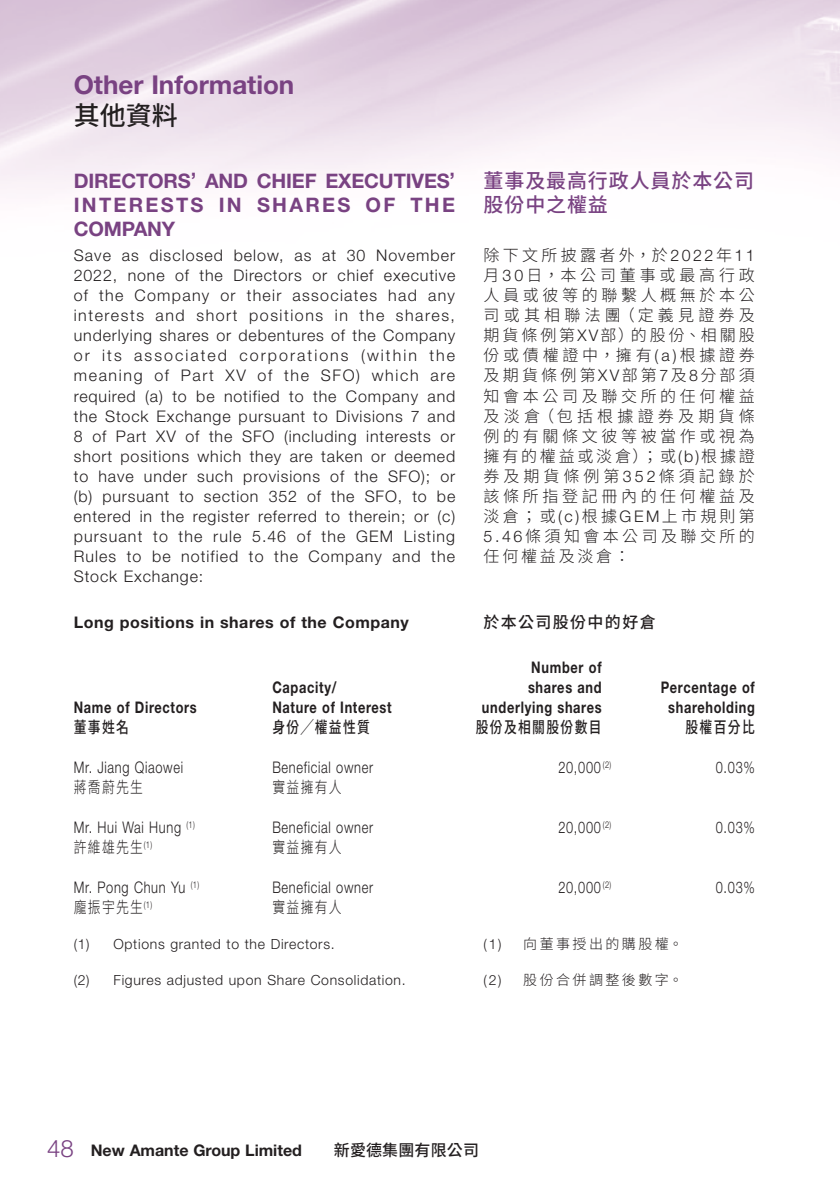
<style>
.page{position:relative;width:840px;height:1191px;background:#fff}
.page>*{position:absolute;margin:0;border:0;box-sizing:border-box;transform-origin:0 0}
.t1{font:700 26px "Helvetica Neue LT Std";color:#794282}
.t2{font:500 26px "Source Han Sans TC";color:#231f20}
.Heading_1{font:700 20px/24px "Helvetica Neue LT Std";letter-spacing:-.005em;color:#794282;text-align:justify}
.C_Heading_1{font:500 20px/24px "Source Han Sans TC";letter-spacing:.045em;color:#794282}
.Body_Text{font:300 16px/20px "Helvetica Neue LT Std";letter-spacing:.055em;color:#231f20;text-align:justify}
.C_Body_Text{font:300 16px/20px "Source Han Sans TC";letter-spacing:.215em;color:#231f20;text-align:justify}
.Body_Text-2{font:300 16px "Helvetica Neue LT Std";letter-spacing:.055em;color:#231f20;scale:.8 1}
.Body_Text-3{font:700 16px "Helvetica Neue LT Std";letter-spacing:.055em;color:#231f20;scale:.8 1}
.Body_Text-4{font:300 16px "Source Han Sans TC";letter-spacing:.105em;color:#231f20;scale:.8 1}
.Heading_2{font:700 16px "Helvetica Neue LT Std";color:#231f20}
.Heading_2-2{font:700 16px "Helvetica Neue LT Std";letter-spacing:.035em;color:#231f20}
.Body_Text-5{font:500 16px "Source Han Sans TC";letter-spacing:.105em;color:#231f20;scale:.8 1}
.C_Heading_2{font:500 16px "Source Han Sans TC";letter-spacing:.085em;color:#231f20}
.Notes{font:300 14px "Helvetica Neue LT Std";letter-spacing:.05em;color:#231f20}
.C_Notes{font:300 14px "Source Han Sans TC";letter-spacing:.175em;color:#231f20}
.s1{font-family:"Helvetica Neue LT Std"}
.s2{font-weight:300;font-size:24px;color:#794282}
.s3{font-family:"Source Han Sans TC";font-weight:500}
</style>
<div class="page">
<h1 class="t1" style="left:74px;top:69px;width:222px">Other Information</h1>
<h1 class="t2" style="left:74px;top:101px;width:105px">其他資料</h1>
<p class="Heading_1" style="left:74px;top:168px;width:382px">DIRECTORS’ AND CHIEF EXECUTIVES’ INTERESTS IN SHARES OF THE COMPANY</p>
<p class="Body_Text" style="left:74px;top:245px;width:383px">Save as disclosed below, as at 30 November 2022, none of the Directors or chief executive of the Company or their associates had any interests and short positions in the shares, underlying shares or debentures of the Company or its associated corporations (within the meaning of Part XV of the SFO) which are required (a) to be notified to the Company and the Stock Exchange pursuant to Divisions 7 and 8 of Part XV of the SFO (including interests or short positions which they are taken or deemed to have under such provisions of the SFO); or (b) pursuant to section 352 of the SFO, to be entered in the register referred to therein; or (c) pursuant to the rule 5.46 of the GEM Listing Rules to be notified to the Company and the Stock Exchange:</p>
<p class="Heading_2-2" style="left:74px;top:612px;width:336px">Long positions in shares of the Company</p>
<p class="Body_Text-3" style="left:74px;top:697px;width:155px">Name of Directors</p>
<p class="Body_Text-3" style="left:272px;top:677px;width:81px">Capacity/</p>
<p class="Body_Text-3" style="left:272px;top:697px;width:150px">Nature of Interest</p>
<p class="C_Heading_1" style="left:483px;top:169px;width:272px">董事及最高行政人員於本公司股份中之權益</p>
<p class="C_Body_Text" style="left:483px;top:246px;width:273px">除下文所披露者外，於<span class="s1">2022</span>年<span class="s1">11</span>月<span class="s1">30</span>日，本公司董事或最高行政人員或彼等的聯繫人概無於本公司或其相聯法團（定義見證券及期貨條例第<span class="s1">XV</span>部）的股份、相關股份或債權證中，擁有<span class="s1">(a)</span>根據證券及期貨條例第<span class="s1">XV</span>部第<span class="s1">7</span>及<span class="s1">8</span>分部須知會本公司及聯交所的任何權益及淡倉（包括根據證券及期貨條例的有關條文彼等被當作或視為擁有的權益或淡倉）；或<span class="s1">(b)</span>根據證券及期貨條例第<span class="s1">352</span>條須記錄於該條所指登記冊內的任何權益及淡倉；或<span class="s1">(c)</span>根據<span class="s1">GEM</span>上市規則第<span class="s1">5.46</span>條須知會本公司及聯交所的任何權益及淡倉：</p>
<p class="C_Heading_2" style="left:483px;top:612px;width:173px">於本公司股份中的好倉</p>
<p class="Body_Text-3" style="left:531px;top:657px;width:89px">Number of</p>
<p class="Body_Text-3" style="left:527px;top:677px;width:93px">shares and</p>
<p class="Body_Text-3" style="left:481px;top:697px;width:151px">underlying shares</p>
<p class="Body_Text-3" style="left:660px;top:677px;width:119px">Percentage of</p>
<p class="Body_Text-3" style="left:667px;top:697px;width:110px">shareholding</p>
<p class="Body_Text-5" style="left:74px;top:718px;width:70px">董事姓名</p>
<p class="Body_Text-5" style="left:272px;top:718px;width:123px">身份╱權益性質</p>
<p class="Body_Text-5" style="left:475px;top:718px;width:159px">股份及相關股份數目</p>
<p class="Body_Text-5" style="left:685px;top:718px;width:88px">股權百分比</p>
<p class="Body_Text-2" style="left:74px;top:758px;width:138px">Mr. Jiang Qiaowei</p>
<p class="Body_Text-2" style="left:272px;top:758px;width:127px">Beneficial owner</p>
<p class="Body_Text-2" style="left:558px;top:758px;width:68px">20,000 <sup>(2)</sup></p>
<p class="Body_Text-2" style="left:715px;top:758px;width:50px">0.03%</p>
<p class="Body_Text-4" style="left:74px;top:778px;width:88px">蔣喬蔚先生</p>
<p class="Body_Text-4" style="left:272px;top:778px;width:88px">實益擁有人</p>
<p class="Body_Text-2" style="left:74px;top:818px;width:153px">Mr. Hui Wai Hung <sup>(1)</sup></p>
<p class="Body_Text-2" style="left:272px;top:818px;width:127px">Beneficial owner</p>
<p class="Body_Text-2" style="left:558px;top:818px;width:68px">20,000 <sup>(2)</sup></p>
<p class="Body_Text-2" style="left:715px;top:818px;width:50px">0.03%</p>
<p class="Body_Text-4" style="left:74px;top:838px;width:100px">許維雄先生<sup>(1)</sup></p>
<p class="Body_Text-4" style="left:272px;top:838px;width:88px">實益擁有人</p>
<p class="Body_Text-2" style="left:74px;top:878px;width:158px">Mr. Pong Chun Yu <sup>(1)</sup></p>
<p class="Body_Text-2" style="left:272px;top:878px;width:127px">Beneficial owner</p>
<p class="Body_Text-2" style="left:558px;top:878px;width:68px">20,000 <sup>(2)</sup></p>
<p class="Body_Text-2" style="left:715px;top:878px;width:50px">0.03%</p>
<p class="Body_Text-4" style="left:74px;top:898px;width:100px">龐振宇先生<sup>(1)</sup></p>
<p class="Body_Text-4" style="left:272px;top:898px;width:88px">實益擁有人</p>
<p class="Notes" style="left:74px;top:936px;width:262px">(1) Options granted to the Directors.</p>
<p class="Notes" style="left:74px;top:972px;width:333px">(2) Figures adjusted upon Share Consolidation.</p>
<p class="C_Notes" style="left:483px;top:936px;width:201px"><span class="s1">(1)</span> 向董事授出的購股權。</p>
<p class="C_Notes" style="left:483px;top:972px;width:201px"><span class="s1">(2)</span> 股份合併調整後數字。</p>
<p class="Heading_2" style="left:47px;top:1139px;width:433px"><span class="s2">48</span> New Amante Group Limited<span class="s3">　　新愛德集團有限公司</span></p>
</div>
